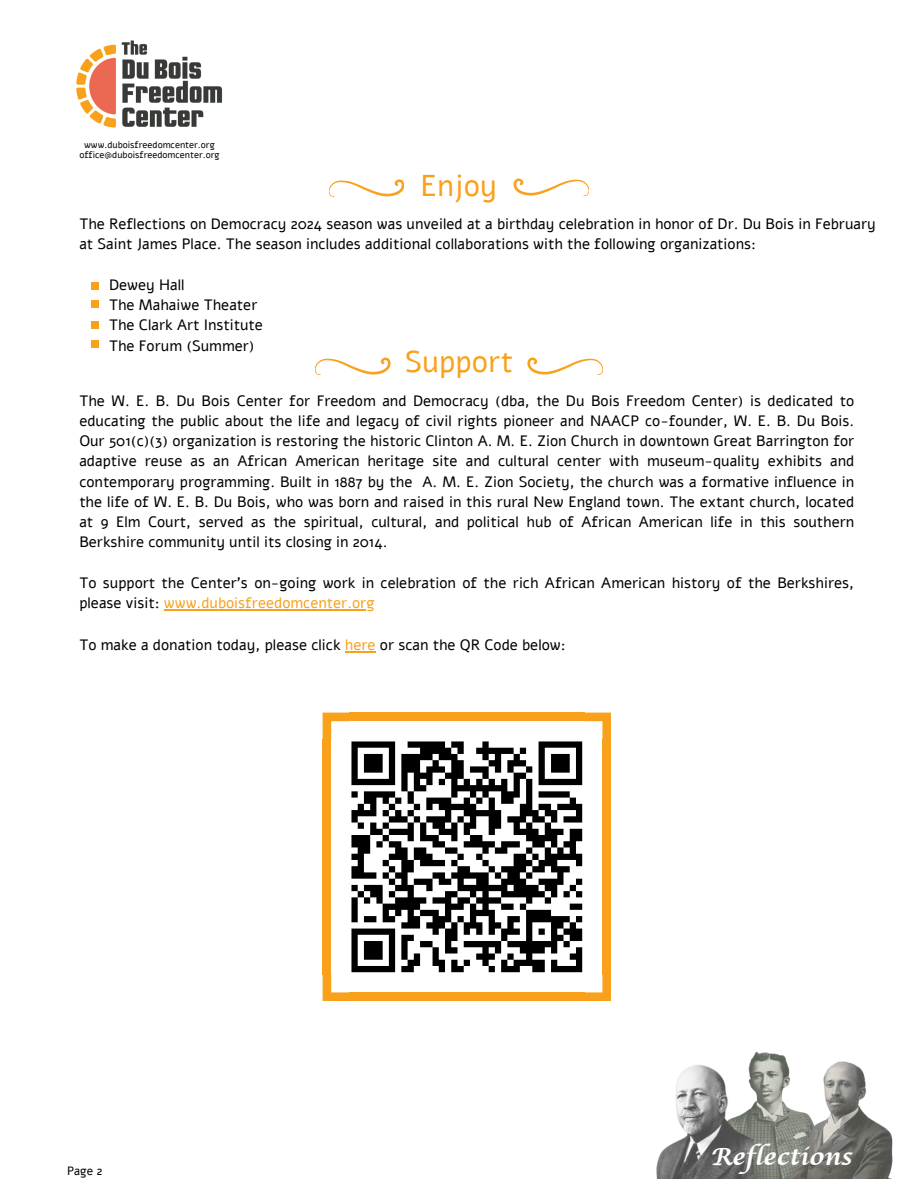
<style>
.page{position:relative;width:918px;height:1188px;background:#fff}
.page>*{position:absolute;margin:0;border:0;box-sizing:border-box;transform-origin:0 0}
.t1{font:30px "Alef";color:#f9a11b}
.t2{font:700 23.25px "Lucida Calligraphy Std";color:#fdfefd}
.t3{font:15px/20.2px "Alef";color:#000}
.t4{font:12px "Alef";color:#000}
.t5{font:9.3px "Alef";color:#000}
.s1{color:#f9a11b}
</style>
<div class="page">
<svg style="left:351px;top:741px;width:232px;height:232px"></svg>
<img style="left:76px;top:40px;width:147px;height:88px">
<svg style="left:514px;top:179px;width:75px;height:17px"></svg>
<svg style="left:329px;top:179px;width:75px;height:18px"></svg>
<svg style="left:527px;top:358px;width:76px;height:17px"></svg>
<svg style="left:315px;top:358px;width:75px;height:17px"></svg>
<img style="left:656px;top:1051px;width:237px;height:128px">
<div style="left:92px;top:301px;width:7px;height:7px;background:#f9a11b"></div>
<div style="left:92px;top:321px;width:7px;height:8px;background:#f9a11b"></div>
<div style="left:92px;top:340px;width:7px;height:7px;background:#f9a11b"></div>
<div style="left:92px;top:282px;width:7px;height:8px;background:#f9a11b"></div>
<div style="left:602px;top:739px;width:9px;height:236px;background:#f9a11b"></div>
<div style="left:323px;top:739px;width:8px;height:236px;background:#f9a11b"></div>
<div style="left:349px;top:713px;width:236px;height:8px;background:#f9a11b"></div>
<div style="left:349px;top:992px;width:236px;height:9px;background:#f9a11b"></div>
<svg style="left:585px;top:713px;width:26px;height:26px"></svg>
<svg style="left:323px;top:713px;width:26px;height:26px"></svg>
<svg style="left:585px;top:975px;width:26px;height:26px"></svg>
<svg style="left:323px;top:975px;width:26px;height:26px"></svg>
<hr style="left:345px;top:651px;width:31px;height:1px;background:#f9a11b">
<hr style="left:164px;top:609px;width:211px;height:1px;background:#f9a11b">
<p class="t5" style="left:84px;top:138px;width:132px">www.duboisfreedomcenter.org</p>
<h1 class="t5" style="left:79px;top:149px;width:142px">office@duboisfreedomcenter.org</h1>
<p class="t1" style="left:421px;top:165px;width:78px">Enjoy</p>
<p class="t3" style="left:79px;top:214px;width:798px">The Reflections on Democracy 2024 season was unveiled at a birthday celebration in honor of Dr. Du Bois in February at Saint James Place. The season includes additional collaborations with the following organizations:</p>
<p class="t3" style="left:109px;top:275px;width:155px">Dewey Hall<br>The Mahaiwe Theater<br>The Clark Art Institute</p>
<h1 class="t3" style="left:109px;top:335px;width:147px">The Forum (Summer)</h1>
<p class="t1" style="left:405px;top:342px;width:110px">Support</p>
<h3 class="t3" style="left:79px;top:390px;width:776px;text-align:justify">The W. E. B. Du Bois Center for Freedom and Democracy (dba, the Du Bois Freedom Center) is dedicated to educating the public about the life and legacy of civil rights pioneer and NAACP co-founder, W. E. B. Du Bois.<br>Our 501(c)(3) organization is restoring the historic Clinton A. M. E. Zion Church in downtown Great Barrington for adaptive reuse as an African American heritage site and cultural center with museum-quality exhibits and contemporary programming. Built in 1887 by the A. M. E. Zion Society, the church was a formative influence in the life of W. E. B. Du Bois, who was born and raised in this rural New England town. The extant church, located at 9 Elm Court, served as the spiritual, cultural, and political hub of African American life in this southern Berkshire community until its closing in 2014.</h3>
<h3 class="t3" style="left:79px;top:573px;width:776px">To support the Center’s on-going work in celebration of the rich African American history of the Berkshires, please visit: <span class="s1">www.duboisfreedomcenter.org</span></h3>
<h3 class="t3" style="left:79px;top:635px;width:488px">To make a donation today, please click <span class="s1">here</span> or scan the QR Code below:</h3>
<p class="t4" style="left:67px;top:1163px;width:37px">Page 2</p>
<h3 class="t2" style="left:710px;top:1143px;width:143px">Reflections</h3>
</div>
